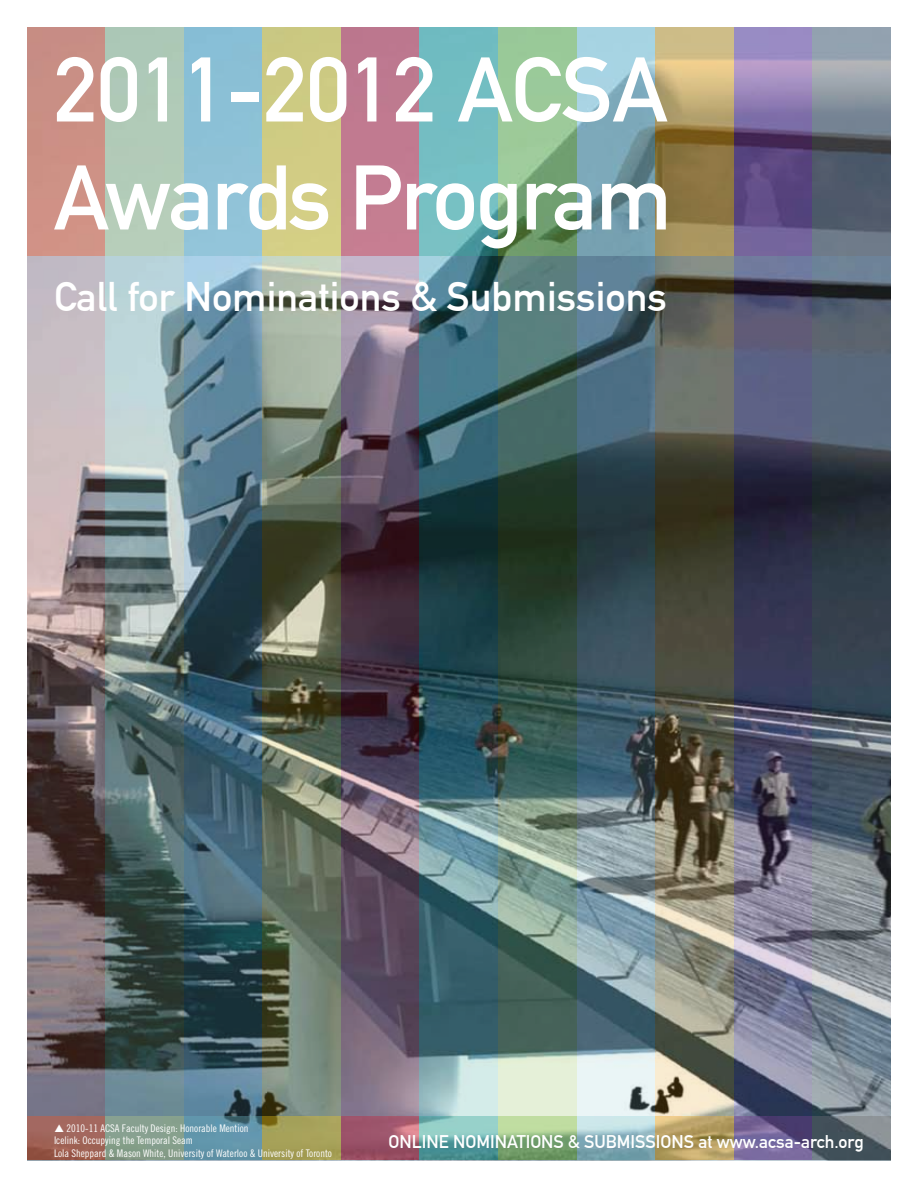
<style>
.page{position:relative;width:918px;height:1188px;background:#fff}
.page>*{position:absolute;margin:0;border:0;box-sizing:border-box;transform-origin:0 0}
.t1{font:90px/108px "DIN Mittelschrift";letter-spacing:-.02em;color:#fff}
.t2{font:40.5px "DIN Mittelschrift";color:#fff}
.t3{font:18px "DIN Mittelschrift";color:#fff}
.t4{font:10.5px/12.6px "Trade Gothic LT Std Cn 18";color:#fff}
</style>
<div class="page">
<img style="left:27px;top:28px;width:864px;height:1132px">
<img style="left:27px;top:256px;width:864px;height:860px">
<svg style="left:55px;top:1124px;width:9px;height:8px"></svg>
<h1 class="t1" style="left:54px;top:37px;width:620px">2011-2012 ACSA<br>Awards Program</h1>
<h2 class="t2" style="left:54px;top:273px;width:614px">Call for Nominations &amp; Submissions</h2>
<p class="t4" style="left:54px;top:1121px;width:280px;text-indent:13px">2010-11 ACSA Faculty Design: Honorable Mention<br>Icelink: Occupying the Temporal Seam<br>Lola Sheppard &amp; Mason White, University of Waterloo &amp; University of Toronto</p>
<h3 class="t3" style="left:389px;top:1131px;width:477px">online nominations &amp; submissions at www.acsa-arch.org</h3>
</div>
